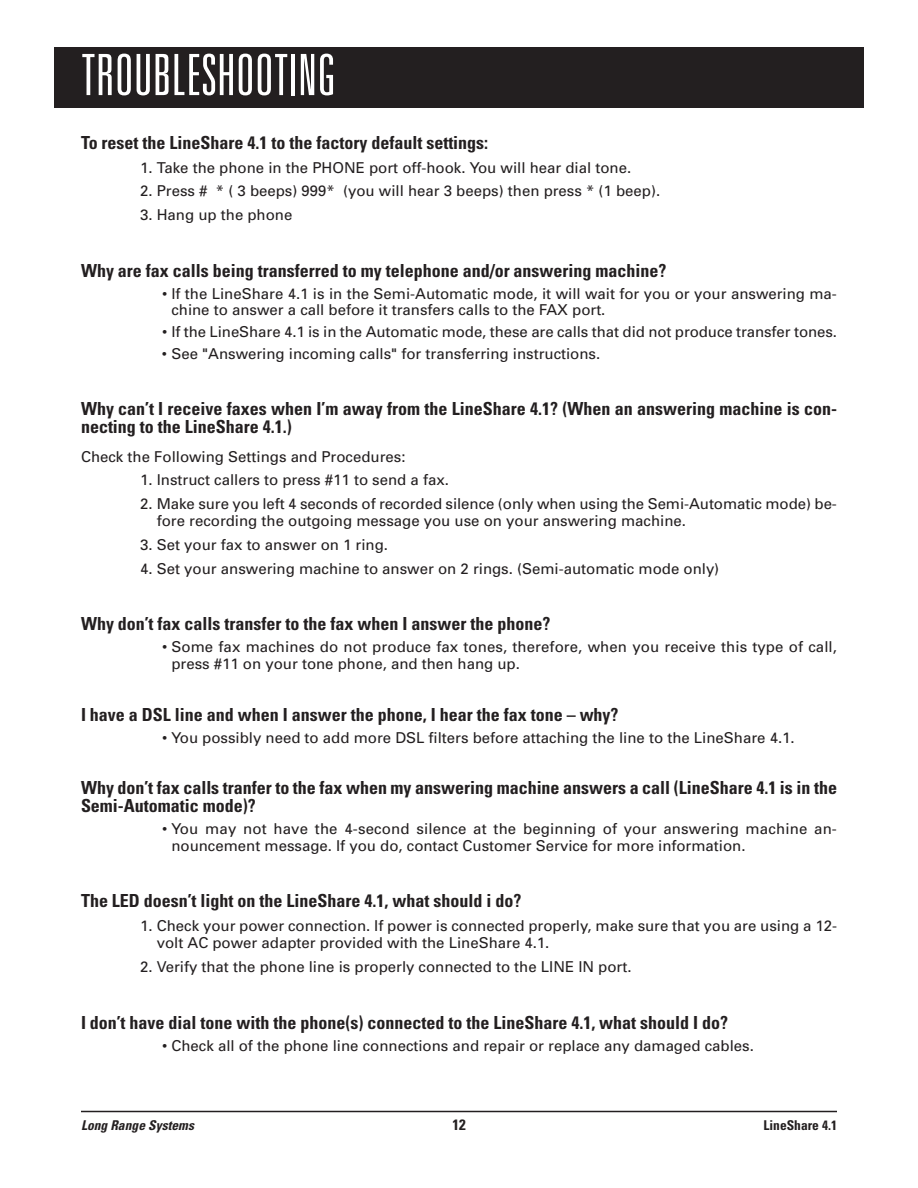
<style>
.page{position:relative;width:918px;height:1188px;background:#fff}
.page>*{position:absolute;margin:0;border:0;box-sizing:border-box;transform-origin:0 0}
.t1{font:300 ultra-condensed 57px "Univers";color:#fff}
.t2{font:700 condensed 18px/18px "Univers";color:#231f20}
.t3{font:15px/16.5px "Univers";color:#231f20}
.t4{font:700 condensed 15px "Univers";color:#231f20}
.t5{font:italic 700 condensed 13.5px "Univers";letter-spacing:.005em;color:#231f20}
.t6{font:700 condensed 13.5px "Univers";color:#231f20}
</style>
<div class="page">
<div style="left:54px;top:47px;width:810px;height:61px;background:#231f20"></div>
<hr style="left:81px;top:1111px;width:756px;height:1px;background:#231f20">
<h1 class="t1" style="left:81px;top:54px;width:256px">TROUBLESHOOTING</h1>
<p class="t2" style="left:81px;top:135px;width:409px">To reset the LineShare 4.1 to the factory default settings:</p>
<p class="t3" style="left:140px;top:160px;width:493px">1. Take the phone in the PHONE port off-hook. You will hear dial tone.</p>
<p class="t3" style="left:140px;top:184px;width:522px">2. Press # * ( 3 beeps) 999* (you will hear 3 beeps) then press * (1 beep).</p>
<p class="t3" style="left:140px;top:208px;width:154px">3. Hang up the phone</p>
<p class="t2" style="left:81px;top:263px;width:587px">Why are fax calls being transferred to my telephone and/or answering machine?</p>
<p class="t3" style="left:171px;top:286px;width:667px;text-indent:-9px">• If the LineShare 4.1 is in the Semi-Automatic mode, it will wait for you or your answering ma&shy;chine to answer a call before it transfers calls to the FAX port.</p>
<p class="t3" style="left:162px;top:325px;width:677px">• If the LineShare 4.1 is in the Automatic mode, these are calls that did not produce transfer tones.</p>
<p class="t3" style="left:162px;top:347px;width:440px">• See "Answering incoming calls" for transferring instructions.</p>
<p class="t2" style="left:81px;top:402px;width:758px">Why can’t I receive faxes when I’m away from the LineShare 4.1? (When an answering machine is con&shy;necting to the LineShare 4.1.)</p>
<p class="t3" style="left:81px;top:449px;width:326px">Check the Following Settings and Procedures:</p>
<p class="t3" style="left:140px;top:473px;width:310px">1. Instruct callers to press #11 to send a fax.</p>
<p class="t3" style="left:157px;top:496px;width:682px;line-height:17.2px;text-indent:-17px">2. Make sure you left 4 seconds of recorded silence (only when using the Semi-Automatic mode) be&shy;fore recording the outgoing message you use on your answering machine.</p>
<p class="t3" style="left:140px;top:538px;width:249px">3. Set your fax to answer on 1 ring.</p>
<p class="t3" style="left:140px;top:561px;width:581px">4. Set your answering machine to answer on 2 rings. (Semi-automatic mode only)</p>
<p class="t2" style="left:81px;top:616px;width:471px">Why don’t fax calls transfer to the fax when I answer the phone?</p>
<p class="t3" style="left:171px;top:640px;width:667px;text-indent:-9px">• Some fax machines do not produce fax tones, therefore, when you receive this type of call, press #11 on your tone phone, and then hang up.</p>
<p class="t2" style="left:81px;top:707px;width:539px">I have a DSL line and when I answer the phone, I hear the fax tone – why?</p>
<p class="t3" style="left:162px;top:730px;width:634px">• You possibly need to add more DSL filters before attaching the line to the LineShare 4.1.</p>
<p class="t2" style="left:81px;top:780px;width:758px">Why don’t fax calls tranfer to the fax when my answering machine answers a call (LineShare 4.1 is in the<br>Semi-Automatic mode)?</p>
<p class="t3" style="left:171px;top:822px;width:667px;text-indent:-9px">• You may not have the 4-second silence at the beginning of your answering machine an&shy;nouncement message. If you do, contact Customer Service for more information.</p>
<p class="t2" style="left:81px;top:894px;width:442px">The LED doesn’t light on the LineShare 4.1, what should i do?</p>
<p class="t3" style="left:157px;top:919px;width:682px;line-height:17.2px;text-indent:-17px">1. Check your power connection. If power is connected properly, make sure that you are using a 12- volt AC power adapter provided with the LineShare 4.1.</p>
<p class="t3" style="left:140px;top:960px;width:493px">2. Verify that the phone line is properly connected to the LINE IN port.</p>
<p class="t2" style="left:81px;top:1015px;width:649px">I don’t have dial tone with the phone(s) connected to the LineShare 4.1, what should I do?</p>
<p class="t3" style="left:162px;top:1038px;width:593px">• Check all of the phone line connections and repair or replace any damaged cables.</p>
<p class="t5" style="left:81px;top:1120px;width:115px">Long Range Systems</p>
<p class="t4" style="left:452px;top:1119px;width:15px">12</p>
<p class="t6" style="left:764px;top:1120px;width:75px">LineShare 4.1</p>
</div>
